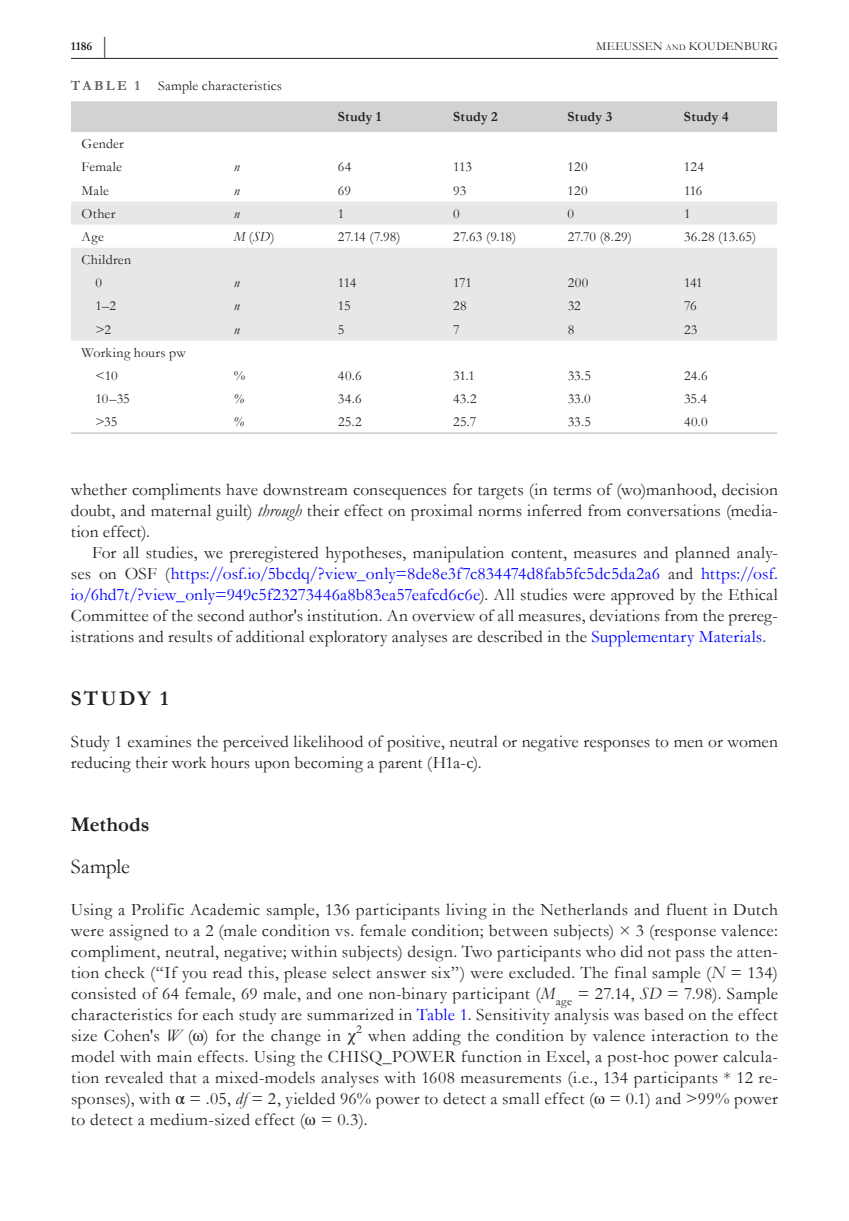
<style>
.page{position:relative;width:849px;height:1221px;background:#fff}
.page>*{position:absolute;margin:0;border:0;box-sizing:border-box;transform-origin:0 0}
.t1{font:700 21px "Garamond";letter-spacing:.01em;color:#231f20}
.t2{font:21px "Garamond";letter-spacing:-.01em;color:#231f20}
.t3{font:17.5px/21px "Garamond";letter-spacing:.01em;color:#231f20;text-align:justify}
.t4{font:14px/23.1px "Garamond";letter-spacing:.015em;color:#231f20}
.t5{font:700 14px "Garamond";letter-spacing:.015em;color:#231f20}
.t6{font:italic 14px "Garamond";color:#231f20}
.t7{font:700 14px "Garamond";letter-spacing:.165em;color:#636366}
.t8{font:12.25px "Garamond";letter-spacing:.03em;color:#231f20}
.t9{font:700 12.25px "Garamond";color:#231f20}
.t10{font:12.25px "Garamond";color:#231f20}
.s1{font-size:23.62px}
.s2{font-size:8.58px}
.s3{font-style:normal}
.s4{font-style:italic}
.s5{color:#00f}
.s6{font-family:"STIX"}
</style>
<div class="page">
<hr style="left:71px;top:58px;width:706px;height:1px;background:#231f20">
<div style="left:71px;top:101px;width:705px;height:31px;background:#d1d2d4"></div>
<svg style="left:71px;top:201px;width:705px;height:139px;fill:#e6e7e9"></svg>
<hr style="left:71px;top:432px;width:152px;height:2px;background:#d1d2d4">
<hr style="left:223px;top:432px;width:104px;height:2px;background:#d1d2d4">
<hr style="left:327px;top:432px;width:115px;height:2px;background:#d1d2d4">
<hr style="left:442px;top:432px;width:115px;height:2px;background:#d1d2d4">
<hr style="left:557px;top:432px;width:116px;height:2px;background:#d1d2d4">
<hr style="left:673px;top:432px;width:103px;height:2px;background:#d1d2d4">
<p class="t9" style="left:71px;top:38px;width:38px">1186 <span class="s1">|</span></p>
<p class="t8" style="left:596px;top:38px;width:183px">MEEUSSEN <span class="s2">and</span> KOUDENBURG</p>
<p class="t7" style="left:71px;top:76px;width:71px">TABLE 1</p>
<p class="t4" style="left:158px;top:74px;width:125px">Sample characteristics</p>
<p class="t5" style="left:338px;top:107px;width:45px">Study 1</p>
<p class="t5" style="left:453px;top:107px;width:46px">Study 2</p>
<p class="t5" style="left:567px;top:107px;width:46px">Study 3</p>
<p class="t5" style="left:683px;top:107px;width:46px">Study 4</p>
<p class="t4" style="left:81px;top:132px;width:44px">Gender<br>Female</p>
<p class="t6" style="left:234px;top:157px;width:7px">n</p>
<p class="t4" style="left:338px;top:155px;width:15px">64</p>
<p class="t4" style="left:453px;top:155px;width:20px">113</p>
<p class="t4" style="left:567px;top:155px;width:22px">120</p>
<p class="t4" style="left:683px;top:155px;width:21px">124</p>
<p class="t4" style="left:81px;top:178px;width:29px">Male</p>
<p class="t6" style="left:234px;top:180px;width:7px">n</p>
<p class="t4" style="left:338px;top:178px;width:15px">69</p>
<p class="t4" style="left:453px;top:178px;width:15px">93</p>
<p class="t4" style="left:567px;top:178px;width:22px">120</p>
<p class="t4" style="left:683px;top:178px;width:20px">116</p>
<p class="t4" style="left:81px;top:201px;width:35px">Other</p>
<p class="t6" style="left:234px;top:204px;width:7px">n</p>
<p class="t4" style="left:338px;top:201px;width:8px">1</p>
<p class="t4" style="left:453px;top:201px;width:8px">0</p>
<p class="t4" style="left:567px;top:201px;width:8px">0</p>
<p class="t4" style="left:683px;top:201px;width:8px">1</p>
<p class="t4" style="left:81px;top:224px;width:24px">Age</p>
<p class="t6" style="left:234px;top:227px;width:42px">M <span class="s3">(</span>SD<span class="s3">)</span></p>
<p class="t4" style="left:338px;top:224px;width:64px">27.14 (7.98)</p>
<p class="t4" style="left:453px;top:224px;width:65px">27.63 (9.18)</p>
<p class="t4" style="left:567px;top:224px;width:66px">27.70 (8.29)</p>
<p class="t4" style="left:683px;top:224px;width:74px">36.28 (13.65)</p>
<p class="t4" style="left:96px;top:248px;width:37px;text-indent:-14px">Children<br>0</p>
<p class="t6" style="left:234px;top:273px;width:7px">n</p>
<p class="t4" style="left:338px;top:271px;width:20px">114</p>
<p class="t4" style="left:453px;top:271px;width:20px">171</p>
<p class="t4" style="left:567px;top:271px;width:22px">200</p>
<p class="t4" style="left:683px;top:271px;width:20px">141</p>
<p class="t4" style="left:96px;top:294px;width:22px">1–2</p>
<p class="t6" style="left:234px;top:296px;width:7px">n</p>
<p class="t4" style="left:338px;top:294px;width:14px">15</p>
<p class="t4" style="left:453px;top:294px;width:15px">28</p>
<p class="t4" style="left:567px;top:294px;width:15px">32</p>
<p class="t4" style="left:683px;top:294px;width:14px">76</p>
<p class="t4" style="left:96px;top:317px;width:17px">&gt;2</p>
<p class="t6" style="left:234px;top:319px;width:7px">n</p>
<p class="t4" style="left:338px;top:317px;width:8px">5</p>
<p class="t4" style="left:453px;top:317px;width:8px">7</p>
<p class="t4" style="left:567px;top:317px;width:8px">8</p>
<p class="t4" style="left:683px;top:317px;width:15px">23</p>
<p class="t4" style="left:96px;top:340px;width:92px;text-indent:-14px">Working hours pw &lt;10</p>
<p class="t4" style="left:234px;top:363px;width:13px">%</p>
<p class="t4" style="left:338px;top:363px;width:25px">40.6</p>
<p class="t4" style="left:453px;top:363px;width:23px">31.1</p>
<p class="t4" style="left:567px;top:363px;width:25px">33.5</p>
<p class="t4" style="left:683px;top:363px;width:25px">24.6</p>
<p class="t4" style="left:96px;top:386px;width:36px">10–35</p>
<p class="t6" style="left:234px;top:389px;width:12px">%</p>
<p class="t4" style="left:338px;top:386px;width:25px">34.6</p>
<p class="t4" style="left:453px;top:386px;width:25px">43.2</p>
<p class="t4" style="left:567px;top:386px;width:25px">33.0</p>
<p class="t4" style="left:684px;top:386px;width:25px">35.4</p>
<p class="t4" style="left:96px;top:410px;width:23px">&gt;35</p>
<p class="t6" style="left:234px;top:412px;width:12px">%</p>
<p class="t4" style="left:338px;top:410px;width:25px">25.2</p>
<p class="t4" style="left:453px;top:410px;width:24px">25.7</p>
<p class="t4" style="left:567px;top:410px;width:25px">33.5</p>
<p class="t4" style="left:684px;top:410px;width:25px">40.0</p>
<p class="t3" style="left:71px;top:478px;width:708px">whether compliments have downstream consequences for targets (in terms of (wo)manhood, decision doubt, and maternal guilt) <span class="s4">through</span> their effect on proximal norms inferred from conversations (media&shy;tion effect).</p>
<p class="t3" style="left:71px;top:541px;width:708px;text-indent:21px">For all studies, we preregistered hypotheses, manipulation content, measures and planned analy&shy;ses on OSF (<span class="s5">https://osf.io/5bcdq/?view_only=8de8e3f7c834474d8fab5fc5dc5da2a6</span> and <span class="s5">https://osf. io/6hd7t/?view_only=949c5f23273446a8b83ea57eafcd6c6e</span>). All studies were approved by the Ethical Committee of the second author's institution. An overview of all measures, deviations from the prereg&shy;istrations and results of additional exploratory analyses are described in the <span class="s5">Supplementary Materials</span>.</p>
<p class="t1" style="left:71px;top:684px;width:99px">STUDY 1</p>
<p class="t3" style="left:71px;top:730px;width:708px">Study 1 examines the perceived likelihood of positive, neutral or negative responses to men or women reducing their work hours upon becoming a parent (H1a-c).</p>
<p class="t1" style="left:71px;top:810px;width:80px">Methods</p>
<p class="t2" style="left:71px;top:852px;width:60px">Sample</p>
<p class="t3" style="left:71px;top:898px;width:708px">Using a Prolific Academic sample, 136 participants living in the Netherlands and fluent in Dutch were assigned to a 2 (male condition vs. female condition; between subjects) × 3 (response valence: compliment, neutral, negative; within subjects) design. Two participants who did not pass the atten&shy;tion check (“If you read this, please select answer six”) were excluded. The final sample (<span class="s4">N</span> = 134) consisted of 64 female, 69 male, and one non-binary participant (<span class="s4">M</span><sub>age</sub> = 27.14, <span class="s4">SD</span> = 7.98). Sample characteristics for each study are summarized in <span class="s5">Table 1</span>. Sensitivity analysis was based on the effect size Cohen's <span class="s4">W</span> (<span class="s6">ω</span>) for the change in <span class="s6">χ</span></p>
<p class="t10" style="left:356px;top:1021px;width:7px">2</p>
<p class="t3" style="left:71px;top:1024px;width:708px;text-indent:297px">when adding the condition by valence interaction to the model with main effects. Using the CHISQ_POWER function in Excel, a post-hoc power calcula&shy;tion revealed that a mixed-models analyses with 1608 measurements (i.e., 134 participants * 12 re&shy;sponses), with <span class="s6">α</span> = .05, <span class="s4">df</span> = 2, yielded 96% power to detect a small effect (<span class="s6">ω</span> = 0.1) and &gt;99% power to detect a medium-sized effect (<span class="s6">ω</span> = 0.3).</p>
</div>
